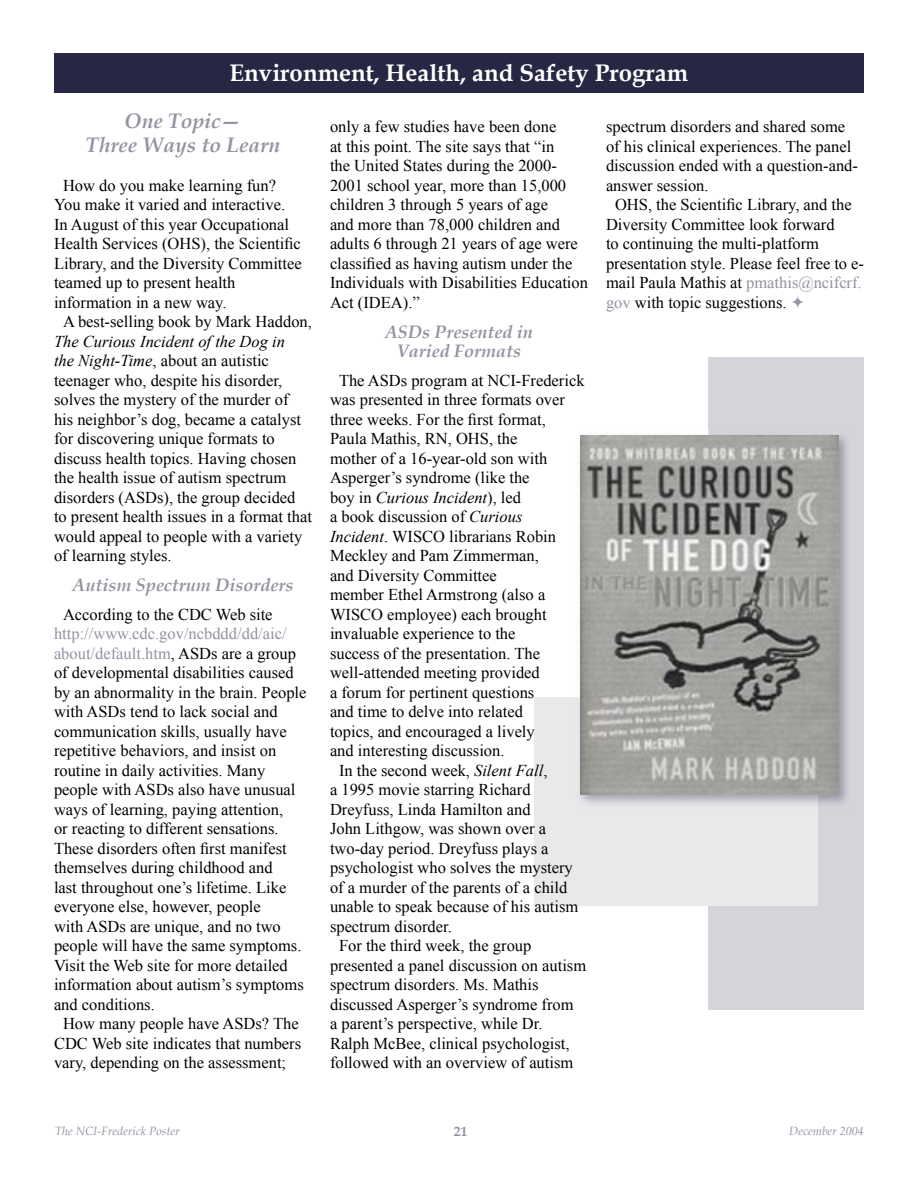
<style>
.page{position:relative;width:918px;height:1188px;background:#fff}
.page>*{position:absolute;margin:0;border:0;box-sizing:border-box;transform-origin:0 0}
.t1{font:700 24px "Book Antiqua";color:#fff}
.t2{font:italic 700 21px/24px "Book Antiqua";color:#9393a2;text-align:center}
.t3{font:italic 700 18px/19.5px "Book Antiqua";color:#9393a2;text-align:center}
.t4{font:16.5px/19.5px "Times New Roman";color:#000}
.t5{font:16.5px "Times New Roman";color:#9393a2}
.t6{font:italic 16.5px "Times New Roman";color:#000}
.t7{font:700 13.5px "Book Antiqua";color:#9393a2}
.t8{font:italic 12px "Book Antiqua";color:#9393a2}
.s1{font-style:italic}
.s2{color:#000}
.s3{font-style:normal}
.s4{color:#9393a2}
</style>
<div class="page">
<div style="left:708px;top:357px;width:156px;height:653px;background:#d4d4da"></div>
<div style="left:534px;top:698px;width:284px;height:208px;background:#e9e9ec"></div>
<div style="left:54px;top:54px;width:810px;height:39px;background:#272744"></div>
<img style="left:708px;top:430px;width:139px;height:374px">
<img style="left:581px;top:795px;width:237px;height:10px">
<img style="left:580px;top:435px;width:259px;height:360px">
<h1 class="t1" style="left:230px;top:56px;width:460px">Environment, Health, and Safety Program</h1>
<p class="t2" style="left:86px;top:109px;width:196px">One Topic—<br>Three Ways to Learn</p>
<p class="t4" style="left:63px;top:175px;width:215px">How do you make learning fun?</p>
<p class="t4" style="left:54px;top:194px;width:233px">You make it varied and interactive.</p>
<p class="t4" style="left:54px;top:214px;width:237px">In August of this year Occupational</p>
<p class="t4" style="left:54px;top:233px;width:248px">Health Services (OHS), the Scientific</p>
<p class="t4" style="left:54px;top:253px;width:249px">Library, and the Diversity Committee</p>
<p class="t4" style="left:54px;top:272px;width:183px">teamed up to present health</p>
<p class="t4" style="left:54px;top:292px;width:174px">information in a new way.</p>
<p class="t4" style="left:63px;top:311px;width:250px">A best-selling book by Mark Haddon,</p>
<p class="t4" style="left:54px;top:331px;width:260px"><span class="s1">The Curious Incident of the Dog in<br>the Night-Time</span>, about an autistic teenager who, despite his disorder, solves the mystery of the murder of his neighbor’s dog, became a catalyst for discovering unique formats to discuss health topics. Having chosen the health issue of autism spectrum disorders (ASDs), the group decided to present health issues in a format that would appeal to people with a variety of learning styles.</p>
<p class="t3" style="left:72px;top:575px;width:222px">Autism Spectrum Disorders</p>
<p class="t4" style="left:63px;top:604px;width:211px">According to the CDC Web site</p>
<p class="t5" style="left:54px;top:622px;width:234px">http://www.cdc.gov/ncbddd/dd/aic/</p>
<p class="t5" style="left:54px;top:642px;width:243px">about/default.htm<span class="s2">, ASDs are a group</span></p>
<p class="t4" style="left:54px;top:662px;width:241px">of developmental disabilities caused</p>
<p class="t4" style="left:54px;top:682px;width:254px">by an abnormality in the brain. People</p>
<p class="t4" style="left:54px;top:701px;width:225px">with ASDs tend to lack social and</p>
<p class="t4" style="left:54px;top:721px;width:234px">communication skills, usually have</p>
<p class="t4" style="left:54px;top:740px;width:224px">repetitive behaviors, and insist on</p>
<p class="t4" style="left:54px;top:760px;width:213px">routine in daily activities. Many</p>
<p class="t4" style="left:54px;top:779px;width:243px">people with ASDs also have unusual</p>
<p class="t4" style="left:54px;top:799px;width:231px">ways of learning, paying attention,</p>
<p class="t4" style="left:54px;top:818px;width:226px">or reacting to different sensations.</p>
<p class="t4" style="left:54px;top:838px;width:234px">These disorders often first manifest</p>
<p class="t4" style="left:54px;top:857px;width:220px">themselves during childhood and</p>
<p class="t4" style="left:54px;top:877px;width:234px">last throughout one’s lifetime. Like</p>
<p class="t4" style="left:54px;top:896px;width:208px">everyone else, however, people</p>
<p class="t4" style="left:54px;top:916px;width:228px">with ASDs are unique, and no two</p>
<p class="t4" style="left:54px;top:935px;width:249px">people will have the same symptoms.</p>
<p class="t4" style="left:54px;top:955px;width:235px">Visit the Web site for more detailed</p>
<p class="t4" style="left:54px;top:974px;width:251px">information about autism’s symptoms</p>
<p class="t4" style="left:54px;top:994px;width:102px">and conditions.</p>
<p class="t4" style="left:63px;top:1013px;width:237px">How many people have ASDs? The</p>
<p class="t4" style="left:54px;top:1033px;width:249px">CDC Web site indicates that numbers</p>
<p class="t4" style="left:54px;top:1052px;width:234px">vary, depending on the assessment;</p>
<p class="t4" style="left:330px;top:116px;width:260px">only a few studies have been done<br>at this point. The site says that “in<br>the United States during the 2000-<br>2001 school year, more than 15,000 children 3 through 5 years of age<br>and more than 78,000 children and adults 6 through 21 years of age were classified as having autism under the<br>Individuals with Disabilities Education<br>Act (IDEA).”</p>
<p class="t3" style="left:385px;top:322px;width:149px">ASDs Presented in<br>Varied Formats</p>
<p class="t4" style="left:339px;top:370px;width:247px">The ASDs program at NCI-Frederick</p>
<p class="t4" style="left:330px;top:389px;width:237px">was presented in three formats over</p>
<p class="t4" style="left:330px;top:409px;width:217px">three weeks. For the first format,</p>
<p class="t4" style="left:330px;top:428px;width:189px">Paula Mathis, RN, OHS, the</p>
<p class="t4" style="left:330px;top:448px;width:219px">mother of a 16-year-old son with</p>
<p class="t4" style="left:330px;top:467px;width:201px">Asperger’s syndrome (like the</p>
<p class="t6" style="left:330px;top:486px;width:193px"><span class="s3">boy in</span> Curious Incident<span class="s3">), led</span></p>
<p class="t4" style="left:330px;top:506px;width:194px">a book discussion of <span class="s1">Curious</span></p>
<p class="t4" style="left:330px;top:526px;width:228px"><span class="s1">Incident</span>. WISCO librarians Robin</p>
<p class="t4" style="left:330px;top:545px;width:210px">Meckley and Pam Zimmerman,</p>
<p class="t4" style="left:330px;top:565px;width:168px">and Diversity Committee</p>
<p class="t4" style="left:330px;top:584px;width:217px">member Ethel Armstrong (also a</p>
<p class="t4" style="left:330px;top:604px;width:218px">WISCO employee) each brought</p>
<p class="t4" style="left:330px;top:623px;width:187px">invaluable experience to the</p>
<p class="t4" style="left:330px;top:643px;width:212px">success of the presentation. The</p>
<p class="t4" style="left:330px;top:662px;width:211px">well-attended meeting provided</p>
<p class="t4" style="left:330px;top:682px;width:206px">a forum for pertinent questions</p>
<p class="t4" style="left:330px;top:701px;width:194px">and time to delve into related</p>
<p class="t4" style="left:330px;top:721px;width:206px">topics, and encouraged a lively</p>
<p class="t4" style="left:330px;top:740px;width:176px">and interesting discussion.</p>
<p class="t4" style="left:339px;top:760px;width:210px">In the second week, <span class="s1">Silent Fall</span>,</p>
<p class="t4" style="left:330px;top:779px;width:202px">a 1995 movie starring Richard</p>
<p class="t4" style="left:330px;top:799px;width:202px">Dreyfuss, Linda Hamilton and</p>
<p class="t4" style="left:330px;top:818px;width:218px">John Lithgow, was shown over a</p>
<p class="t4" style="left:330px;top:838px;width:220px">two-day period. Dreyfuss plays a</p>
<p class="t4" style="left:330px;top:857px;width:244px">psychologist who solves the mystery</p>
<p class="t4" style="left:330px;top:877px;width:239px">of a murder of the parents of a child</p>
<p class="t4" style="left:330px;top:896px;width:250px">unable to speak because of his autism</p>
<p class="t4" style="left:330px;top:916px;width:123px">spectrum disorder.</p>
<p class="t4" style="left:339px;top:935px;width:194px">For the third week, the group</p>
<p class="t4" style="left:330px;top:955px;width:258px">presented a panel discussion on autism</p>
<p class="t4" style="left:330px;top:974px;width:210px">spectrum disorders. Ms. Mathis</p>
<p class="t4" style="left:330px;top:994px;width:245px">discussed Asperger’s syndrome from</p>
<p class="t4" style="left:330px;top:1013px;width:214px">a parent’s perspective, while Dr.</p>
<p class="t4" style="left:330px;top:1033px;width:241px">Ralph McBee, clinical psychologist,</p>
<p class="t4" style="left:330px;top:1052px;width:245px">followed with an overview of autism</p>
<p class="t4" style="left:606px;top:116px;width:241px">spectrum disorders and shared some</p>
<p class="t4" style="left:606px;top:136px;width:247px">of his clinical experiences. The panel</p>
<p class="t4" style="left:606px;top:155px;width:254px">discussion ended with a question-and-</p>
<p class="t4" style="left:606px;top:175px;width:104px">answer session.</p>
<p class="t4" style="left:615px;top:194px;width:238px">OHS, the Scientific Library, and the</p>
<p class="t4" style="left:606px;top:214px;width:230px">Diversity Committee look forward</p>
<p class="t4" style="left:606px;top:233px;width:215px">to continuing the multi-platform</p>
<p class="t4" style="left:606px;top:253px;width:259px">presentation style. Please feel free to e-</p>
<p class="t4" style="left:606px;top:272px;width:257px">mail Paula Mathis at <span class="s4">pmathis@ncifcrf.</span></p>
<p class="t4" style="left:606px;top:292px;width:182px"><span class="s4">gov</span> with topic suggestions.</p>
<p class="t8" style="left:55px;top:1123px;width:126px">The NCI-Frederick Poster</p>
<p class="t7" style="left:454px;top:1123px;width:15px">21</p>
<p class="t8" style="left:789px;top:1123px;width:76px">December 2004</p>
</div>
